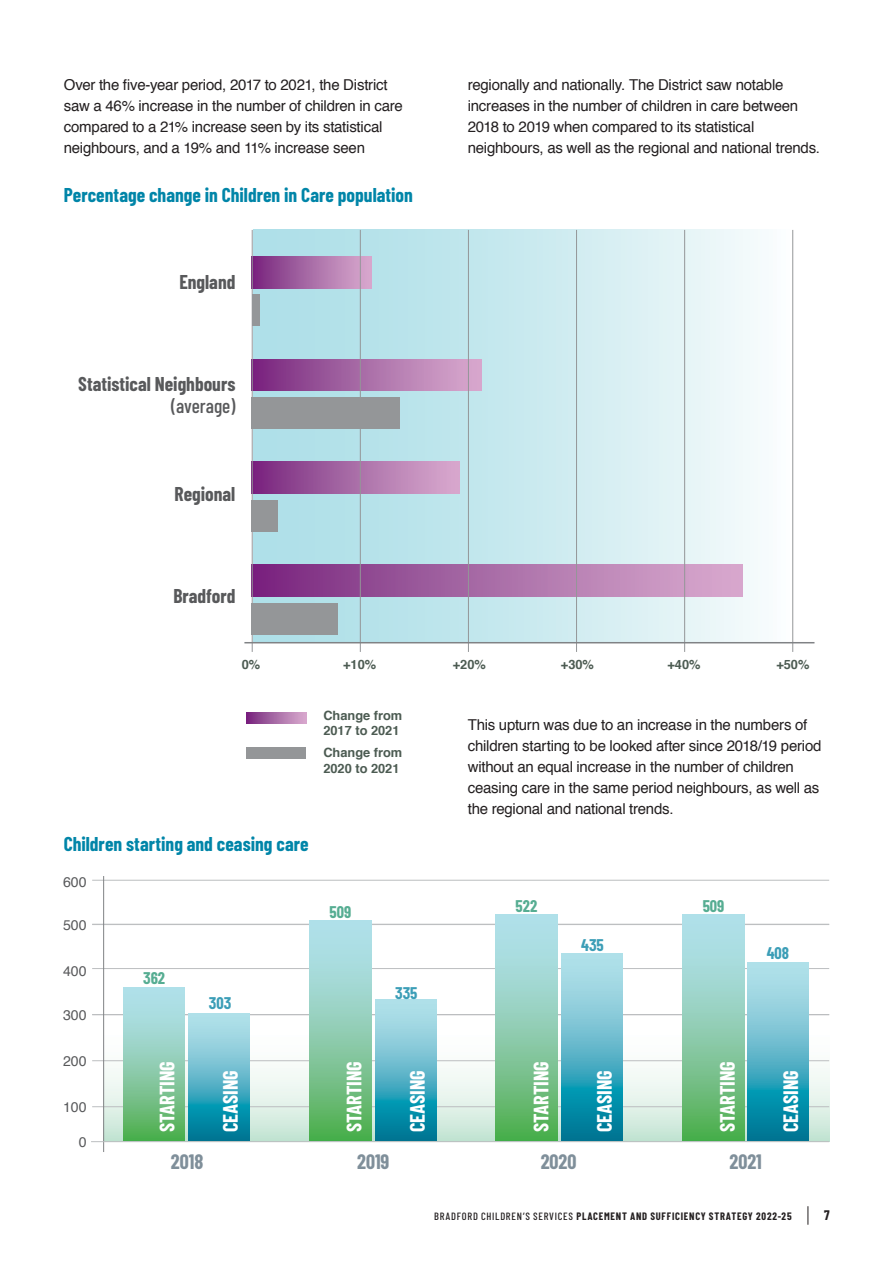
<style>
.page{position:relative;width:893px;height:1263px;background:#fff}
.page>*{position:absolute;margin:0;border:0;box-sizing:border-box;transform-origin:0 0}
.t1{font:700 20.4px "Barlow Condensed";color:#fff}
.t2{font:700 20.4px "Barlow Condensed";color:#7f8f9a}
.BCC_Text{font:700 19.5px "Barlow Condensed";color:#0085a8}
.t3{font:700 19.5px "Barlow Condensed";color:#58595b}
.t4{font:500 19.5px "Barlow Condensed";color:#58595b}
.t5{font:700 16.5px "Barlow Condensed";color:#3c9eb7}
.t6{font:700 16.5px "Barlow Condensed";color:#56ad92}
.BCC_Text-2{font:15px/21px "Helvetica";letter-spacing:-.015em;color:#231f20}
.t7{font:14.1px "Helvetica";color:#58595b}
.BCC_Text-3{font:700 13.5px "Barlow Condensed";color:#231f20}
.t8{font:700 12.75px/15.5px "Helvetica";color:#4c5b52}
.BCC_Text-4{font:700 10.5px "Barlow Condensed";letter-spacing:.07em;color:#231f20}
.s1{font-weight:500}
</style>
<div class="page">
<svg style="left:807px;top:1206px;width:1px;height:19px"></svg>
<svg style="left:247px;top:712px;width:59px;height:12px"></svg>
<div style="left:247px;top:747px;width:59px;height:12px;background:#949698"></div>
<div style="left:253px;top:230px;width:539px;height:412px;background:linear-gradient(to right,#a4d7e2,#f5fbfb)"></div>
<div style="left:252px;top:256px;width:120px;height:32px;background:linear-gradient(to right,#79287e,#daaecf)"></div>
<div style="left:252px;top:294px;width:7px;height:32px;background:#949698"></div>
<div style="left:252px;top:359px;width:229px;height:32px;background:linear-gradient(to right,#78277e,#dbafd0)"></div>
<div style="left:252px;top:397px;width:148px;height:32px;background:#949698"></div>
<div style="left:252px;top:462px;width:207px;height:31px;background:linear-gradient(to right,#78277e,#daafd0)"></div>
<div style="left:252px;top:500px;width:26px;height:31px;background:#949698"></div>
<div style="left:252px;top:565px;width:490px;height:31px;background:linear-gradient(to right,#78277e,#dbafd0)"></div>
<div style="left:252px;top:603px;width:86px;height:31px;background:#949698"></div>
<hr style="left:252px;top:230px;width:1px;height:422px;background:#949698">
<hr style="left:360px;top:230px;width:1px;height:422px;background:#949698">
<hr style="left:468px;top:230px;width:1px;height:422px;background:#949698">
<hr style="left:576px;top:230px;width:1px;height:422px;background:#949698">
<hr style="left:684px;top:230px;width:1px;height:422px;background:#949698">
<hr style="left:792px;top:230px;width:1px;height:422px;background:#949698">
<hr style="left:244px;top:642px;width:570px;height:1px;background:#808285">
<svg style="left:104px;top:994px;width:725px;height:147px"></svg>
<hr style="left:92px;top:880px;width:737px;height:1px;background:#bcbec0">
<hr style="left:92px;top:1106px;width:737px;height:1px;background:#bcbec0">
<hr style="left:92px;top:1060px;width:737px;height:1px;background:#bcbec0">
<hr style="left:92px;top:968px;width:737px;height:1px;background:#bcbec0">
<hr style="left:92px;top:924px;width:737px;height:1px;background:#bcbec0">
<hr style="left:92px;top:1014px;width:737px;height:1px;background:#bcbec0">
<hr style="left:103px;top:876px;width:1px;height:276px;background:#808285">
<svg style="left:123px;top:987px;width:62px;height:153px;background:#8acbab"></svg>
<svg style="left:310px;top:921px;width:61px;height:219px;background:#8acbab"></svg>
<svg style="left:496px;top:915px;width:62px;height:225px;background:#8acbab"></svg>
<svg style="left:682px;top:915px;width:62px;height:225px;background:#8acbab"></svg>
<svg style="left:189px;top:1013px;width:61px;height:128px;background:#57b2c6"></svg>
<svg style="left:375px;top:1000px;width:61px;height:141px;background:#57b2c6"></svg>
<svg style="left:561px;top:953px;width:61px;height:188px;background:#57b2c6"></svg>
<svg style="left:748px;top:963px;width:61px;height:178px;background:#57b2c6"></svg>
<hr style="left:91px;top:1141px;width:738px;height:1px;background:#bcbec0">
<p class="BCC_Text-2" style="left:64px;top:75px;width:341px">Over the five-year period, 2017 to 2021, the District saw a 46% increase in the number of children in care compared to a 21% increase seen by its statistical neighbours, and a 19% and 11% increase seen</p>
<p class="BCC_Text-2" style="left:468px;top:75px;width:354px">regionally and nationally. The District saw notable increases in the number of children in care between 2018 to 2019 when compared to its statistical neighbours, as well as the regional and national trends.</p>
<p class="BCC_Text" style="left:64px;top:183px;width:351px">Percentage change in Children in Care population</p>
<p class="t3" style="left:179px;top:270px;width:58px">England</p>
<p class="t3" style="left:78px;top:372px;width:159px">Statistical Neighbours</p>
<p class="t4" style="left:171px;top:393px;width:66px">(average)</p>
<p class="t3" style="left:175px;top:482px;width:62px">Regional</p>
<p class="t3" style="left:173px;top:584px;width:63px">Bradford</p>
<p class="t8" style="left:242px;top:657px;width:20px">0%</p>
<p class="t8" style="left:343px;top:657px;width:35px">+10%</p>
<p class="t8" style="left:453px;top:657px;width:35px">+20%</p>
<p class="t8" style="left:561px;top:657px;width:35px">+30%</p>
<p class="t8" style="left:667px;top:657px;width:35px">+40%</p>
<p class="t8" style="left:776px;top:657px;width:35px">+50%</p>
<p class="t8" style="left:323px;top:708px;width:81px">Change from<br>2017 to 2021</p>
<p class="t8" style="left:323px;top:745px;width:81px">Change from<br>2020 to 2021</p>
<p class="BCC_Text" style="left:64px;top:832px;width:246px">Children starting and ceasing care</p>
<p class="t7" style="left:63px;top:871px;width:25px">600</p>
<p class="t7" style="left:63px;top:914px;width:25px">500</p>
<p class="t7" style="left:63px;top:960px;width:25px">400</p>
<p class="t7" style="left:63px;top:1004px;width:25px">300</p>
<p class="t6" style="left:143px;top:968px;width:24px">362</p>
<p class="t5" style="left:209px;top:993px;width:24px">303</p>
<p class="t6" style="left:329px;top:902px;width:23px">509</p>
<p class="t5" style="left:395px;top:982px;width:24px">335</p>
<p class="BCC_Text-2" style="left:468px;top:715px;width:355px">This upturn was due to an increase in the numbers of children starting to be looked after since 2018/19 period without an equal increase in the number of children ceasing care in the same period neighbours, as well as the regional and national trends.</p>
<p class="t6" style="left:516px;top:896px;width:23px">522</p>
<p class="t5" style="left:581px;top:934px;width:24px">435</p>
<p class="t6" style="left:703px;top:896px;width:23px">509</p>
<p class="t5" style="left:767px;top:943px;width:24px">408</p>
<p class="t7" style="left:63px;top:1050px;width:25px">200</p>
<p class="t7" style="left:63px;top:1096px;width:25px">100</p>
<p class="t7" style="left:79px;top:1131px;width:9px">0</p>
<p class="t1" style="left:155px;top:1132px;width:73px;rotate:-90deg">STARTING</p>
<p class="t1" style="left:218px;top:1132px;width:64px;rotate:-90deg">CEASING</p>
<p class="t1" style="left:342px;top:1132px;width:73px;rotate:-90deg">STARTING</p>
<p class="t1" style="left:405px;top:1132px;width:64px;rotate:-90deg">CEASING</p>
<p class="t1" style="left:529px;top:1132px;width:73px;rotate:-90deg">STARTING</p>
<p class="t1" style="left:592px;top:1132px;width:64px;rotate:-90deg">CEASING</p>
<p class="t1" style="left:715px;top:1132px;width:73px;rotate:-90deg">STARTING</p>
<p class="t1" style="left:778px;top:1132px;width:64px;rotate:-90deg">CEASING</p>
<p class="t2" style="left:730px;top:1149px;width:34px">2021</p>
<p class="t2" style="left:171px;top:1149px;width:34px">2018</p>
<p class="t2" style="left:357px;top:1149px;width:34px">2019</p>
<p class="t2" style="left:541px;top:1149px;width:37px">2020</p>
<p class="BCC_Text-4" style="left:434px;top:1210px;width:359px"><span class="s1">BRADFORD CHILDREN’S SERVICES</span> PLACEMENT AND SUFFICIENCY STRATEGY 2022-25</p>
<p class="BCC_Text-3" style="left:824px;top:1207px;width:7px">7</p>
</div>
